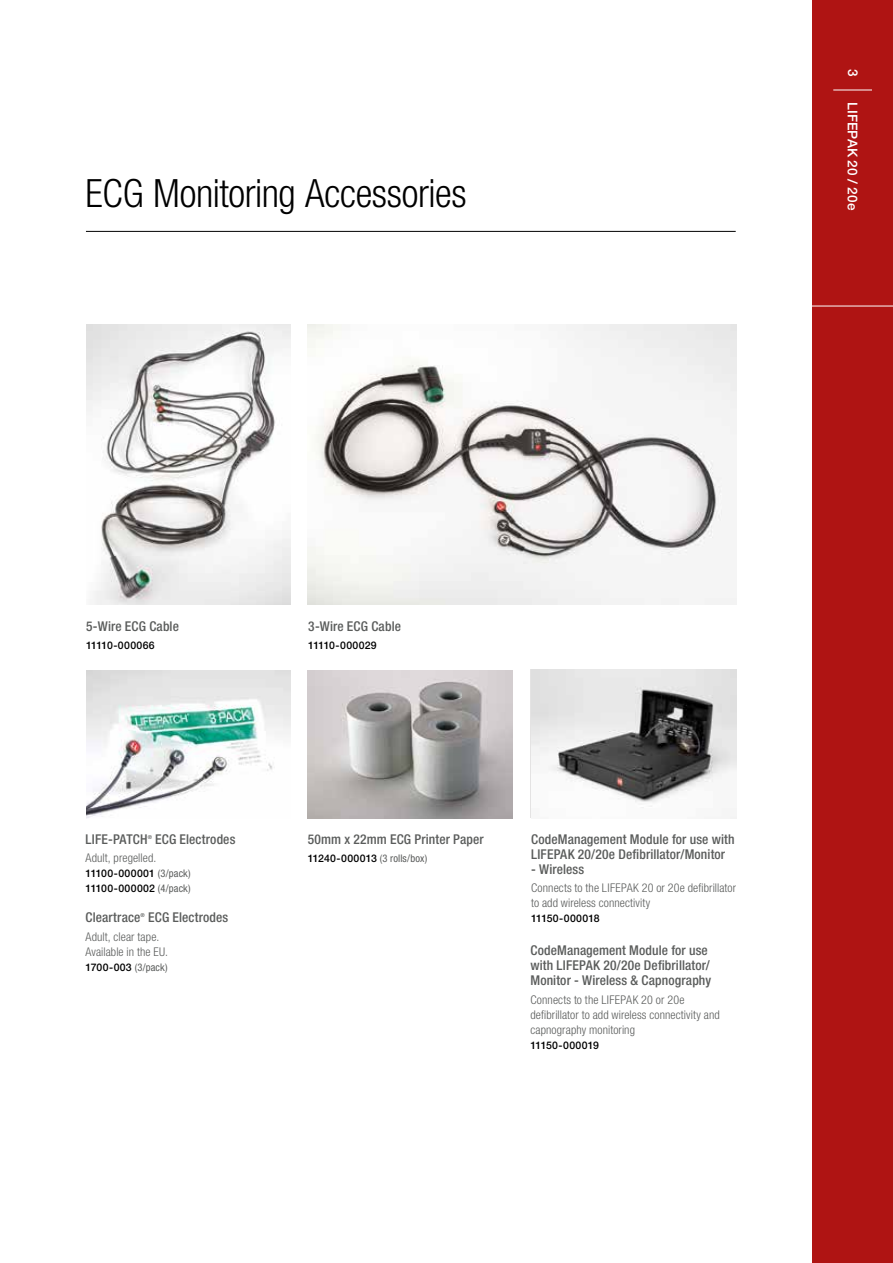
<style>
.page{position:relative;width:893px;height:1263px;background:#fff}
.page>*{position:absolute;margin:0;border:0;box-sizing:border-box;transform-origin:0 0}
.t1{font:300 condensed 39px "Helvetica Neue LTW1 G";letter-spacing:-.01em;color:#000}
.t2{font:500 condensed 13.5px/15px "Helvetica Neue LTW1 G";letter-spacing:.01em;color:#5a5c5b}
.t3{font:500 13.5px "Helvetica Neue LTW1 G";letter-spacing:.01em;color:#fff}
.t4{font:300 condensed 12px/15px "Helvetica Neue LTW1 G";letter-spacing:.01em;color:#5a5c5b}
.t5{font:500 10.5px/15px "Helvetica Neue LTW1 G";letter-spacing:.02em;color:#000}
.t6{font:500 condensed 5.4px "Helvetica Neue LTW1 G";color:#5a5c5b}
.s1{font-weight:400;font-stretch:condensed;color:#5a5c5b}
</style>
<div class="page">
<div style="left:812px;top:0;width:81px;height:1263px;background:#af1413"></div>
<hr style="left:805px;top:306px;width:88px;height:1px;background:#fff">
<hr style="left:833px;top:90px;width:39px;height:1px;background:#fff">
<hr style="left:86px;top:231px;width:650px;height:1px;background:#000">
<img style="left:86px;top:324px;width:204px;height:281px">
<img style="left:308px;top:324px;width:428px;height:280px">
<img style="left:86px;top:671px;width:204px;height:147px">
<img style="left:308px;top:671px;width:205px;height:147px">
<img style="left:532px;top:670px;width:204px;height:148px">
<h1 class="t1" style="left:86px;top:170px;width:383px">ECG Monitoring Accessories</h1>
<p class="t3" style="left:861px;top:69px;width:9px;rotate:90deg">3</p>
<p class="t3" style="left:861px;top:102px;width:109px;rotate:90deg">LIFEPAK 20 / 20e</p>
<p class="t2" style="left:86px;top:618px;width:94px">5-Wire ECG Cable</p>
<p class="t5" style="left:86px;top:638px;width:70px">11110-000066</p>
<p class="t2" style="left:308px;top:618px;width:94px">3-Wire ECG Cable</p>
<p class="t5" style="left:308px;top:638px;width:70px">11110-000029</p>
<p class="t2" style="left:86px;top:832px;width:64px">LIFE-PATCH</p>
<p class="t6" style="left:148px;top:833px;width:6px">®</p>
<p class="t2" style="left:155px;top:832px;width:82px">ECG Electrodes</p>
<p class="t4" style="left:86px;top:851px;width:72px">Adult, pregelled.</p>
<p class="t5" style="left:86px;top:866px;width:107px">11100-000001 <span class="s1">(3/pack)<br></span>11100-000002 <span class="s1">(4/pack)</span></p>
<p class="t2" style="left:86px;top:910px;width:56px">Cleartrace</p>
<p class="t6" style="left:141px;top:911px;width:6px">®</p>
<p class="t2" style="left:148px;top:910px;width:82px">ECG Electrodes</p>
<p class="t4" style="left:86px;top:929px;width:84px">Adult, clear tape.<br>Available in the EU.</p>
<p class="t5" style="left:86px;top:959px;width:84px">1700-003 <span class="s1">(3/pack)</span></p>
<p class="t2" style="left:308px;top:832px;width:178px">50mm x 22mm ECG Printer Paper</p>
<p class="t5" style="left:308px;top:851px;width:121px">11240-000013 <span class="s1">(3 rolls/box)</span></p>
<p class="t2" style="left:531px;top:832px;width:205px">CodeManagement Module for use with<br>LIFEPAK 20/20e Defibrillator/Monitor</p>
<p class="t2" style="left:531px;top:862px;width:55px">- Wireless</p>
<p class="t4" style="left:531px;top:881px;width:207px">Connects to the LIFEPAK 20 or 20e defibrillator to add wireless connectivity</p>
<p class="t5" style="left:531px;top:911px;width:70px">11150-000018</p>
<p class="t2" style="left:530px;top:943px;width:182px">CodeManagement Module for use with LIFEPAK 20/20e Defibrillator/<br>Monitor - Wireless &amp; Capnography</p>
<p class="t4" style="left:530px;top:992px;width:191px">Connects to the LIFEPAK 20 or 20e defibrillator to add wireless connectivity and capnography monitoring</p>
<p class="t5" style="left:530px;top:1037px;width:70px">11150-000019</p>
</div>
